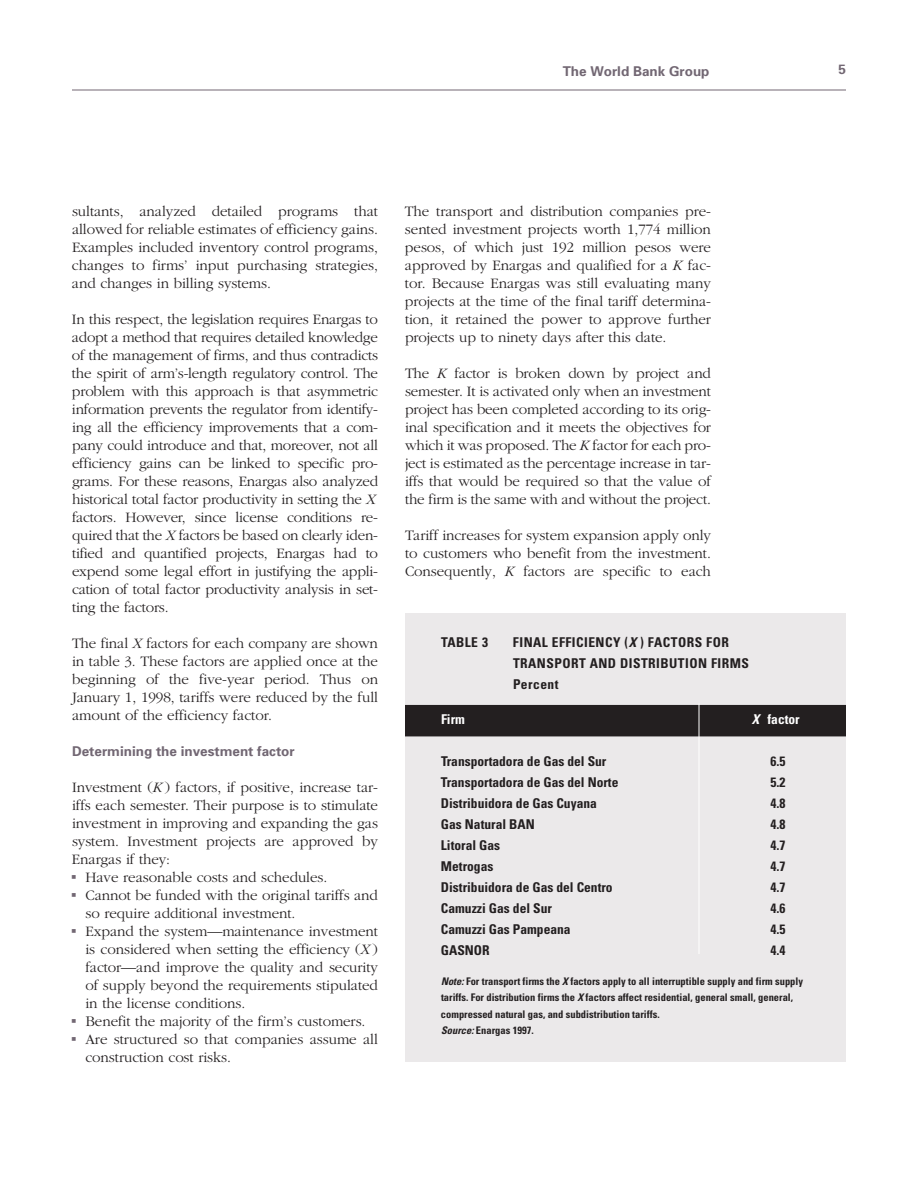
<style>
.page{position:relative;width:918px;height:1188px;background:#fff}
.page>*{position:absolute;margin:0;border:0;box-sizing:border-box;transform-origin:0 0}
.t1{font:300 15px/18px "Garamond";letter-spacing:-.015em;color:#231f20;text-align:justify}
.t2{font:700 condensed 13.5px "Univers";color:#231f20}
.t3{font:700 condensed 13.5px/21px "Univers";letter-spacing:.035em;color:#231f20}
.t4{font:700 13.5px "Univers";color:#726773}
.t5{font:700 condensed 13.5px "Univers";color:#fff}
.t6{font:700 condensed 10.5px/16.5px "Univers";color:#231f20}
.s1{font-style:italic}
.s2{font-family:"Universal Newswith Comm Pi";font-weight:400;color:#726773}
</style>
<div class="page">
<hr style="left:72px;top:90px;width:774px;height:1px;background:#726773">
<div style="left:405px;top:614px;width:441px;height:448px;background:#ebe9ea"></div>
<div style="left:405px;top:705px;width:441px;height:31px;background:#231f20"></div>
<hr style="left:699px;top:704px;width:1px;height:250px;background:#fff">
<p class="t4" style="left:563px;top:66px;width:148px">The World Bank Group</p>
<p class="t4" style="left:838px;top:64px;width:9px">5</p>
<p class="t1" style="left:72px;top:203px;width:308px">sultants, analyzed detailed programs that allowed for reliable estimates of efficiency gains.<br>Examples included inventory control programs, changes to firms’ input purchasing strategies, and changes in billing systems.</p>
<p class="t1" style="left:72px;top:311px;width:308px;text-align:left">In this respect, the legislation requires Enargas to adopt a method that requires detailed knowledge of the management of firms, and thus contradicts the spirit of arm’s-length regulatory control. The problem with this approach is that asymmetric information prevents the regulator from identify&shy;ing all the efficiency improvements that a com&shy;pany could introduce and that, moreover, not all efficiency gains can be linked to specific pro&shy;grams. For these reasons, Enargas also analyzed historical total factor productivity in setting the <span class="s1">X </span>factors. However, since license conditions re&shy;quired that the <span class="s1">X</span> factors be based on clearly iden&shy;tified and quantified projects, Enargas had to expend some legal effort in justifying the appli&shy;cation of total factor productivity analysis in set&shy;ting the factors.</p>
<p class="t1" style="left:72px;top:635px;width:308px">The final <span class="s1">X</span> factors for each company are shown in table 3. These factors are applied once at the beginning of the five-year period. Thus on January 1, 1998, tariffs were reduced by the full amount of the efficiency factor.</p>
<p class="t4" style="left:72px;top:746px;width:224px">Determining the investment factor</p>
<p class="t1" style="left:72px;top:779px;width:308px">Investment (<span class="s1">K</span>) factors, if positive, increase tar&shy;iffs each semester. Their purpose is to stimulate investment in improving and expanding the gas system. Investment projects are approved by Enargas if they:</p>
<p class="t1" style="left:72px;top:869px;width:257px"><span class="s2">▪</span> Have reasonable costs and schedules.</p>
<p class="t1" style="left:85px;top:887px;width:294px;text-indent:-14px"><span class="s2">▪</span> Cannot be funded with the original tariffs and so require additional investment.</p>
<p class="t1" style="left:85px;top:923px;width:294px;text-indent:-14px"><span class="s2">▪</span> Expand the system—maintenance investment is considered when setting the efficiency (<span class="s1">X</span>) factor—and improve the quality and security of supply beyond the requirements stipulated in the license conditions.</p>
<p class="t1" style="left:72px;top:1013px;width:295px"><span class="s2">▪</span> Benefit the majority of the firm’s customers.</p>
<p class="t1" style="left:85px;top:1031px;width:294px;text-indent:-14px"><span class="s2">▪</span> Are structured so that companies assume all construction cost risks.</p>
<p class="t1" style="left:405px;top:203px;width:308px">The transport and distribution companies pre&shy;sented investment projects worth 1,774 million pesos, of which just 192 million pesos were approved by Enargas and qualified for a <span class="s1">K</span> fac&shy;tor. Because Enargas was still evaluating many projects at the time of the final tariff determina&shy;tion, it retained the power to approve further projects up to ninety days after this date.</p>
<p class="t1" style="left:405px;top:365px;width:308px">The <span class="s1">K</span> factor is broken down by project and semester. It is activated only when an investment project has been completed according to its orig&shy;inal specification and it meets the objectives for which it was proposed. The <span class="s1">K</span> factor for each pro&shy;ject is estimated as the percentage increase in tar&shy;iffs that would be required so that the value of the firm is the same with and without the project.</p>
<p class="t1" style="left:405px;top:527px;width:308px">Tariff increases for system expansion apply only to customers who benefit from the investment.<br>Consequently, <span class="s1">K</span> factors are specific to each</p>
<p class="t2" style="left:441px;top:637px;width:49px">TABLE 3</p>
<p class="t3" style="left:513px;top:633px;width:237px">FINAL EFFICIENCY (<span class="s1">X</span> ) FACTORS FOR<br>TRANSPORT AND DISTRIBUTION FIRMS<br>Percent</p>
<p class="t5" style="left:441px;top:714px;width:25px">Firm</p>
<p class="t5" style="left:752px;top:714px;width:50px"><span class="s1">X</span> factor</p>
<p class="t2" style="left:441px;top:756px;width:167px">Transportadora de Gas del Sur</p>
<p class="t2" style="left:771px;top:756px;width:16px">6.5</p>
<p class="t2" style="left:441px;top:777px;width:179px">Transportadora de Gas del Norte</p>
<p class="t2" style="left:771px;top:777px;width:16px">5.2</p>
<p class="t2" style="left:441px;top:798px;width:157px">Distribuidora de Gas Cuyana</p>
<p class="t2" style="left:771px;top:798px;width:16px">4.8</p>
<p class="t2" style="left:441px;top:819px;width:95px">Gas Natural BAN</p>
<p class="t2" style="left:771px;top:819px;width:16px">4.8</p>
<p class="t2" style="left:441px;top:840px;width:61px">Litoral Gas</p>
<p class="t2" style="left:771px;top:840px;width:16px">4.7</p>
<p class="t2" style="left:441px;top:861px;width:54px">Metrogas</p>
<p class="t2" style="left:771px;top:861px;width:16px">4.7</p>
<p class="t2" style="left:441px;top:882px;width:173px">Distribuidora de Gas del Centro</p>
<p class="t2" style="left:771px;top:882px;width:16px">4.7</p>
<p class="t2" style="left:441px;top:903px;width:112px">Camuzzi Gas del Sur</p>
<p class="t2" style="left:771px;top:903px;width:16px">4.6</p>
<p class="t2" style="left:441px;top:924px;width:131px">Camuzzi Gas Pampeana</p>
<p class="t2" style="left:771px;top:924px;width:16px">4.5</p>
<p class="t2" style="left:441px;top:945px;width:50px">GASNOR</p>
<p class="t2" style="left:771px;top:945px;width:16px">4.4</p>
<p class="t6" style="left:441px;top:974px;width:364px"><span class="s1">Note:</span>For transport firms the <span class="s1">X</span> factors apply to all interruptible supply and firm supply tariffs. For distribution firms the <span class="s1">X</span> factors affect residential, general small, general, compressed natural gas, and subdistribution tariffs.<br><span class="s1">Source:</span>Enargas 1997.</p>
</div>
